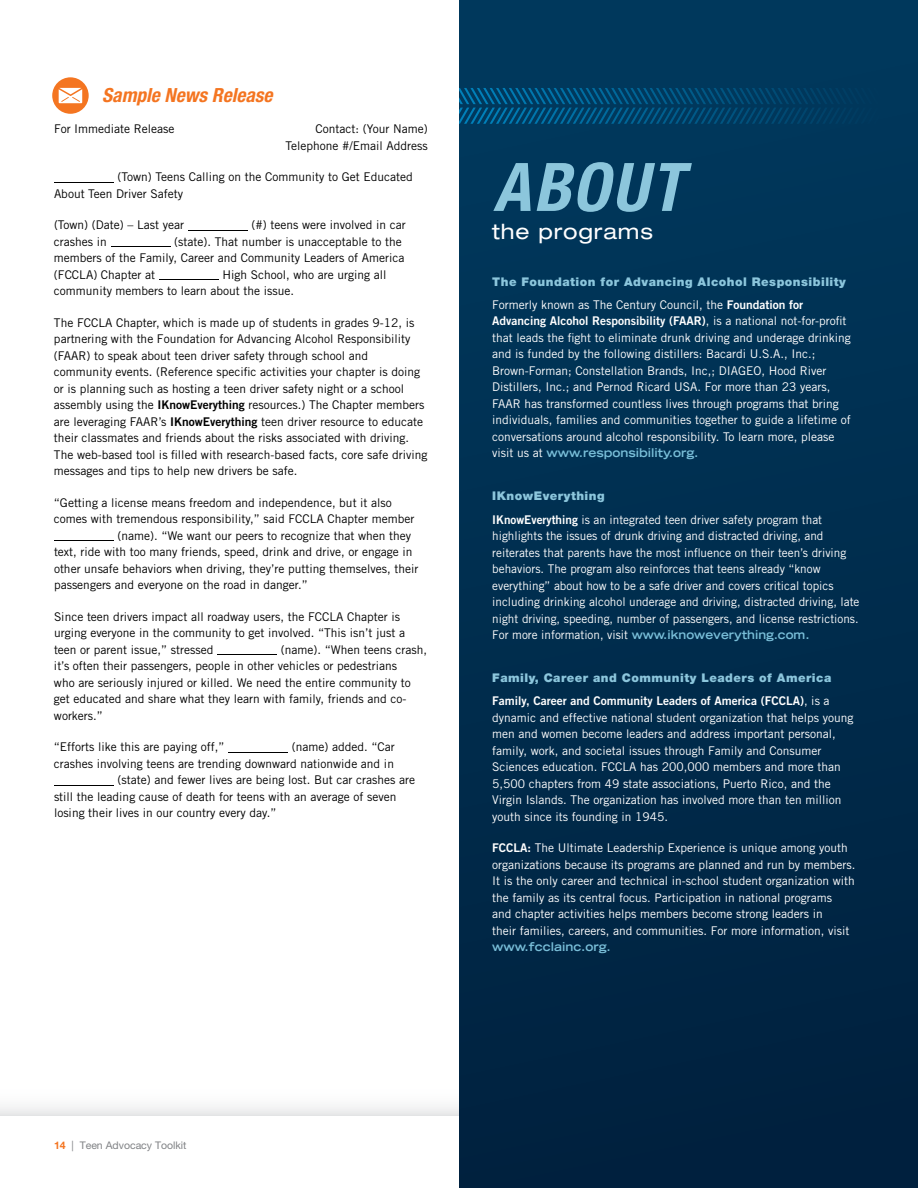
<style>
.page{position:relative;width:918px;height:1188px;background:#fff}
.page>*{position:absolute;margin:0;border:0;box-sizing:border-box;transform-origin:0 0}
.t1{font:italic 700 condensed 67.05px "Helvetica Neue LT Pro";letter-spacing:.04em;color:#8cc6dc}
.t2{font:expanded 21.15px "Helvetica Neue LT Pro";letter-spacing:.04em;color:#fff}
.t3{font:italic 700 condensed 19.5px "Helvetica Neue LT Pro";color:#f47521}
.t4{font:12px/16.5px "Trade Gothic LT Std";color:#000}
.t5{font:12px/16.5px "Trade Gothic LT Std";color:#fff}
.t6{font:12px "Trade Gothic LT Std Bd 2";color:#fff}
.t7{font:900 12px "Helvetica Neue LT Pro";letter-spacing:.04em;color:#8cc6dc}
.t8{font:12px/16.5px "Trade Gothic LT Std";color:#000;scale:10 1}
.t9{font:700 expanded 12px "Trade Gothic LT Std";color:#79bed8}
.t10{font:10.5px "Helvetica Neue LT Pro";color:#808285}
.s1{font-family:"Trade Gothic LT Std Bd 2"}
.s2{font-family:"Trade Gothic LT Std"}
.s3{font-weight:700;font-stretch:expanded;color:#79bed8}
.s4{font-weight:700;color:#f47521}
</style>
<div class="page">
<div style="left:459px;top:0;width:459px;height:1188px;background:linear-gradient(to bottom,#003a5e,#00203d)"></div>
<svg style="left:459px;top:88px;width:459px;height:36px;background:#00436a"></svg>
<svg style="left:52px;top:77px;width:37px;height:37px"></svg>
<svg style="left:59px;top:88px;width:23px;height:15px"></svg>
<h3 class="t3" style="left:102px;top:83px;width:172px">Sample News Release</h3>
<p class="t4" style="left:54px;top:121px;width:122px">For Immediate Release</p>
<p class="t4" style="left:285px;top:121px;width:144px;text-align:right">Contact: (Your Name)<br>Telephone #/Email Address</p>
<p class="t8" style="left:54px;top:169px;width:37px">_ (Town) Teens Calling on the Community to Get Educated<br>About Teen Driver Safety</p>
<p class="t4" style="left:54px;top:217px;width:353px">(Town) (Date) – Last year _ (#) teens were involved in car crashes in _ (state). That number is unacceptable to the members of the Family, Career and Community Leaders of America (FCCLA) Chapter at _ High School, who are urging all community members to learn about the issue.</p>
<p class="t4" style="left:54px;top:314px;width:375px">The FCCLA Chapter, which is made up of students in grades 9-12, is partnering with the Foundation for Advancing Alcohol Responsibility (FAAR) to speak about teen driver safety through school and community events. (Reference specific activities your chapter is doing or is planning such as hosting a teen driver safety night or a school assembly using the <span class="s1">IKnowEverything</span> resources.) The Chapter members are leveraging FAAR’s <span class="s1">IKnowEverything</span> teen driver resource to educate their classmates and friends about the risks associated with driving.<br>The web-based tool is filled with research-based facts, core safe driving messages and tips to help new drivers be safe.</p>
<p class="t4" style="left:54px;top:494px;width:366px">“Getting a license means freedom and independence, but it also comes with tremendous responsibility,” said FCCLA Chapter member _ (name). “We want our peers to recognize that when they text, ride with too many friends, speed, drink and drive, or engage in other unsafe behaviors when driving, they’re putting themselves, their passengers and everyone on the road in danger.”</p>
<p class="t4" style="left:54px;top:608px;width:375px">Since teen drivers impact all roadway users, the FCCLA Chapter is urging everyone in the community to get involved. “This isn’t just a teen or parent issue,” stressed _ (name). “When teens crash, it’s often their passengers, people in other vehicles or pedestrians<br>who are seriously injured or killed. We need the entire community to get educated and share what they learn with family, friends and co&shy;workers.”</p>
<p class="t4" style="left:54px;top:739px;width:363px">“Efforts like this are paying off,” _ (name) added. “Car crashes involving teens are trending downward nationwide and in _ (state) and fewer lives are being lost. But car crashes are still the leading cause of death for teens with an average of seven losing their lives in our country every day.”</p>
<h1 class="t1" style="left:493px;top:147px;width:191px">ABOUT</h1>
<h2 class="t2" style="left:492px;top:219px;width:162px">the programs</h2>
<p class="t7" style="left:492px;top:274px;width:355px">The Foundation for Advancing Alcohol Responsibility</p>
<p class="t5" style="left:492px;top:296px;width:312px">Formerly known as The Century Council, the <span class="s1">Foundation for</span></p>
<p class="t6" style="left:492px;top:314px;width:356px">Advancing Alcohol Responsibility (FAAR)<span class="s2">, is a national not-for-profit</span></p>
<p class="t5" style="left:492px;top:329px;width:360px">that leads the fight to eliminate drunk driving and underage drinking and is funded by the following distillers: Bacardi U.S.A., Inc.; Brown-Forman; Constellation Brands, Inc,; DIAGEO, Hood River Distillers, Inc.; and Pernod Ricard USA. For more than 23 years, FAAR has transformed countless lives through programs that bring individuals, families and communities together to guide a lifetime of conversations around alcohol responsibility. To learn more, please visit us at <span class="s3">www.responsibility.org.</span></p>
<p class="t7" style="left:492px;top:489px;width:114px">IKnowEverything</p>
<p class="t5" style="left:492px;top:511px;width:369px"><span class="s1">IKnowEverything</span> is an integrated teen driver safety program that highlights the issues of drunk driving and distracted driving, and reiterates that parents have the most influence on their teen’s driving behaviors. The program also reinforces that teens already “know everything” about how to be a safe driver and covers critical topics including drinking alcohol underage and driving, distracted driving, late night driving, speeding, number of passengers, and license restrictions.<br>For more information, visit <span class="s3">www.iknoweverything.com.</span></p>
<p class="t7" style="left:492px;top:671px;width:341px">Family, Career and Community Leaders of America</p>
<p class="t6" style="left:492px;top:694px;width:339px">Family, Career and Community Leaders of America (FCCLA)<span class="s2">, is a</span></p>
<p class="t5" style="left:492px;top:709px;width:363px">dynamic and effective national student organization that helps young men and women become leaders and address important personal, family, work, and societal issues through Family and Consumer Sciences education. FCCLA has 200,000 members and more than 5,500 chapters from 49 state associations, Puerto Rico, and the Virgin Islands. The organization has involved more than ten million youth since its founding in 1945.</p>
<p class="t5" style="left:492px;top:840px;width:365px"><span class="s1">FCCLA:</span> The Ultimate Leadership Experience is unique among youth organizations because its programs are planned and run by members.<br>It is the only career and technical in-school student organization with the family as its central focus. Participation in national programs<br>and chapter activities helps members become strong leaders in<br>their families, careers, and communities. For more information, visit</p>
<p class="t9" style="left:492px;top:939px;width:120px">www.fcclainc.org.</p>
<p class="t10" style="left:54px;top:1139px;width:134px"><span class="s4">14</span> | Teen Advocacy Toolkit</p>
</div>
